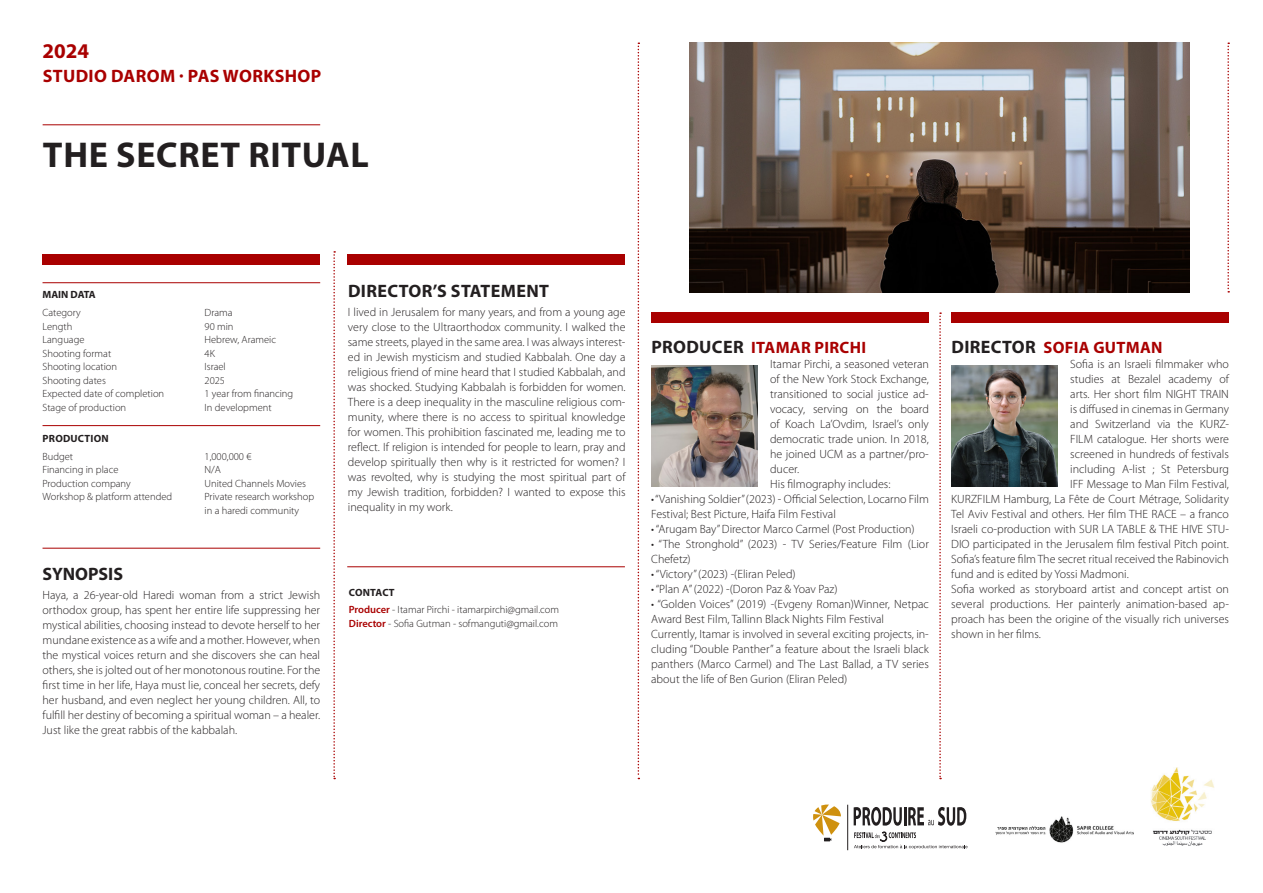
<style>
.page{position:relative;width:1263px;height:893px;background:#fff}
.page>*{position:absolute;margin:0;border:0;box-sizing:border-box;transform-origin:0 0}
.t1{font:700 36px "Myriad Pro";letter-spacing:.02em;color:#231f20}
.t2{font:700 21px "Myriad Pro";color:#a90000}
.t3{font:700 18px "Myriad Pro";letter-spacing:.02em;color:#a90000}
.t4{font:700 18px "Myriad Pro";letter-spacing:.02em;color:#231f20}
.t5{font:700 18px "Myriad Pro";color:#231f20}
.t6{font:700 16.5px "Myriad Pro";letter-spacing:.02em;color:#a90000}
.t7{font:300 12px/15px "Myriad Pro";color:#231f20}
.t8{font:300 10.5px/17.7px "Myriad Pro";color:#231f20}
.t9{font:700 10.5px "Myriad Pro";letter-spacing:.02em;color:#231f20}
.t10{font:700 10.5px "Myriad Pro";letter-spacing:-.01em;color:#231f20}
.s1{font-weight:700}
.s2{font-weight:600;color:#a90000}
.s3{font-size:18px;color:#231f20}
</style>
<div class="page">
<div style="left:43px;top:254px;width:277px;height:10px;background:#a90000"></div>
<div style="left:651px;top:312px;width:278px;height:11px;background:#a90000"></div>
<div style="left:951px;top:312px;width:278px;height:11px;background:#a90000"></div>
<svg style="left:333px;top:251px;width:2px;height:528px"></svg>
<svg style="left:638px;top:43px;width:1px;height:736px"></svg>
<svg style="left:1227px;top:43px;width:2px;height:250px"></svg>
<svg style="left:939px;top:312px;width:2px;height:467px"></svg>
<hr style="left:43px;top:282px;width:277px;height:1px;background:#a90000">
<hr style="left:43px;top:425px;width:277px;height:1px;background:#a90000">
<hr style="left:43px;top:548px;width:277px;height:1px;background:#a90000">
<hr style="left:347px;top:566px;width:278px;height:1px;background:#a90000">
<img style="left:651px;top:365px;width:106px;height:121px">
<img style="left:951px;top:365px;width:106px;height:121px">
<hr style="left:43px;top:124px;width:277px;height:1px;background:#a90000">
<img style="left:689px;top:43px;width:500px;height:250px">
<div style="left:347px;top:254px;width:278px;height:10px;background:#a90000"></div>
<svg style="left:813px;top:804px;width:28px;height:37px"></svg>
<hr style="left:847px;top:805px;width:1px;height:45px;background:#231f20">
<svg style="left:854px;top:807px;width:113px;height:42px"></svg>
<img style="left:1151px;top:767px;width:63px;height:78px">
<img style="left:995px;top:816px;width:138px;height:27px">
<h2 class="t2" style="left:43px;top:39px;width:48px">2024</h2>
<h3 class="t3" style="left:43px;top:66px;width:280px">STUDIO DAROM PAS WORKSHOP</h3>
<h1 class="t1" style="left:43px;top:135px;width:327px">THE SECRET RITUAL</h1>
<p class="t10" style="left:43px;top:289px;width:55px">MAIN DATA</p>
<p class="t8" style="left:43px;top:304px;width:40px">Category</p>
<p class="t8" style="left:205px;top:304px;width:30px">Drama</p>
<p class="t8" style="left:43px;top:317px;width:31px">Length</p>
<p class="t8" style="left:205px;top:317px;width:30px">90 min</p>
<p class="t8" style="left:43px;top:331px;width:43px">Language</p>
<p class="t8" style="left:205px;top:331px;width:73px">Hebrew, Arameic</p>
<p class="t8" style="left:43px;top:344px;width:70px">Shooting format</p>
<p class="t8" style="left:205px;top:344px;width:12px">4K</p>
<p class="t8" style="left:43px;top:358px;width:76px">Shooting location</p>
<p class="t8" style="left:205px;top:358px;width:23px">Israel</p>
<p class="t8" style="left:43px;top:371px;width:65px">Shooting dates</p>
<p class="t8" style="left:205px;top:371px;width:22px">2025</p>
<p class="t8" style="left:43px;top:385px;width:123px">Expected date of completion</p>
<p class="t8" style="left:205px;top:385px;width:90px">1 year from financing</p>
<p class="t8" style="left:43px;top:398px;width:85px">Stage of production</p>
<p class="t8" style="left:205px;top:398px;width:69px">In development</p>
<p class="t9" style="left:43px;top:432px;width:68px">PRODUCTION</p>
<p class="t8" style="left:43px;top:447px;width:32px">Budget</p>
<p class="t8" style="left:205px;top:447px;width:48px">1,000,000 €</p>
<p class="t8" style="left:43px;top:461px;width:77px">Financing in place</p>
<p class="t8" style="left:205px;top:461px;width:18px">N/A</p>
<p class="t8" style="left:43px;top:474px;width:90px">Production company</p>
<p class="t8" style="left:205px;top:474px;width:103px">United Channels Movies</p>
<p class="t8" style="left:43px;top:488px;width:131px">Workshop &amp; platform attended</p>
<p class="t8" style="left:205px;top:490px;width:111px;line-height:13.5px">Private research workshop in a haredi community</p>
<h3 class="t5" style="left:43px;top:564px;width:82px">SYNOPSIS</h3>
<p class="t7" style="left:43px;top:588px;width:279px;text-align:justify">Haya, a 26-year-old Haredi woman from a strict Jewish orthodox group, has spent her entire life suppressing her mystical abilities, choosing instead to devote herself to her mundane existence as a wife and a mother. However, when the mystical voices return and she discovers she can heal others, she is jolted out of her monotonous routine. For the first time in her life, Haya must lie, conceal her secrets, defy her husband, and even neglect her young children. All, to fulfill her destiny of becoming a spiritual woman – a healer.<br>Just like the great rabbis of the kabbalah.</p>
<h3 class="t4" style="left:348px;top:281px;width:202px">DIRECTOR’S STATEMENT</h3>
<p class="t7" style="left:348px;top:305px;width:279px;text-align:justify">I lived in Jerusalem for many years, and from a young age very close to the Ultraorthodox community. I walked the same streets, played in the same area. I was always interest&shy;ed in Jewish mysticism and studied Kabbalah. One day a religious friend of mine heard that I studied Kabbalah, and was shocked. Studying Kabbalah is forbidden for women.<br>There is a deep inequality in the masculine religious com&shy;munity, where there is no access to spiritual knowledge for women. This prohibition fascinated me, leading me to reflect. If religion is intended for people to learn, pray and develop spiritually then why is it restricted for women? I was revolted, why is studying the most spiritual part of my Jewish tradition, forbidden? I wanted to expose this inequality in my work.</p>
<p class="t8" style="left:349px;top:583px;width:212px"><span class="s1">CONTACT<br></span><span class="s2">Producer</span> - Itamar Pirchi - itamarpirchi@gmail.com</p>
<p class="t8" style="left:349px;top:614px;width:211px"><span class="s2">Director</span> - Sofia Gutman - sofmanguti@gmail.com</p>
<h3 class="t6" style="left:651px;top:338px;width:216px"><span class="s3">PRODUCER</span> ITAMAR PIRCHI</h3>
<p class="t7" style="left:770px;top:357px;width:160px">Itamar Pirchi, a seasoned veteran of the New York Stock Exchange, transitioned to social justice ad&shy;vocacy, serving on the board of Koach La’Ovdim, Israel’s only democratic trade union. In 2018, he joined UCM as a partner/pro&shy;ducer.<br>His filmography includes:</p>
<p class="t7" style="left:651px;top:492px;width:279px">• “Vanishing Soldier” (2023) - Official Selection, Locarno Film<br>Festival; Best Picture, Haifa Film Festival</p>
<p class="t7" style="left:651px;top:522px;width:265px">• “Arugam Bay” Director Marco Carmel (Post Production)</p>
<p class="t7" style="left:651px;top:537px;width:279px">• “The Stronghold” (2023) - TV Series/Feature Film (Lior<br>Chefetz)</p>
<p class="t7" style="left:651px;top:567px;width:146px">• “Victory” (2023) -(Eliran Peled)</p>
<p class="t7" style="left:651px;top:582px;width:188px">• “Plan A” (2022) -(Doron Paz &amp; Yoav Paz)</p>
<p class="t7" style="left:651px;top:597px;width:279px">• “Golden Voices” (2019) -(Evgeny Roman)Winner, Netpac Award Best Film, Tallinn Black Nights Film Festival Currently, Itamar is involved in several exciting projects, in&shy;cluding “Double Panther” a feature about the Israeli black panthers (Marco Carmel) and The Last Ballad, a TV series about the life of Ben Gurion (Eliran Peled)</p>
<h3 class="t6" style="left:951px;top:338px;width:213px"><span class="s3">DIRECTOR</span> SOFIA GUTMAN</h3>
<p class="t7" style="left:1070px;top:357px;width:160px">Sofia is an Israeli filmmaker who</p>
<p class="t7" style="left:1070px;top:372px;width:160px">studies at Bezalel academy of</p>
<p class="t7" style="left:1070px;top:387px;width:160px">arts. Her short film NIGHT TRAIN</p>
<p class="t7" style="left:1070px;top:402px;width:160px">is diffused in cinemas in Germany</p>
<p class="t7" style="left:1070px;top:417px;width:160px">and Switzerland via the KURZ-</p>
<p class="t7" style="left:1070px;top:432px;width:160px">FILM catalogue. Her shorts were</p>
<p class="t7" style="left:1070px;top:447px;width:160px">screened in hundreds of festivals</p>
<p class="t7" style="left:1070px;top:462px;width:160px">including A-list ; St Petersburg</p>
<p class="t7" style="left:1070px;top:477px;width:160px">IFF Message to Man Film Festival,</p>
<p class="t7" style="left:951px;top:492px;width:279px">KURZFILM Hamburg, La Fête de Court Métrage, Solidarity</p>
<p class="t7" style="left:951px;top:507px;width:279px">Tel Aviv Festival and others. Her film THE RACE – a franco</p>
<p class="t7" style="left:951px;top:522px;width:279px">Israeli co-production with SUR LA TABLE &amp; THE HIVE STU-</p>
<p class="t7" style="left:951px;top:537px;width:279px">DIO participated in the Jerusalem film festival Pitch point.</p>
<p class="t7" style="left:951px;top:552px;width:279px">Sofia’s feature film The secret ritual received the Rabinovich</p>
<p class="t7" style="left:951px;top:567px;width:179px">fund and is edited by Yossi Madmoni.</p>
<p class="t7" style="left:951px;top:582px;width:279px">Sofia worked as storyboard artist and concept artist on</p>
<p class="t7" style="left:951px;top:597px;width:279px">several productions. Her painterly animation-based ap-</p>
<p class="t7" style="left:951px;top:612px;width:279px">proach has been the origine of the visually rich universes</p>
<p class="t7" style="left:951px;top:627px;width:91px">shown in her films.</p>
</div>
